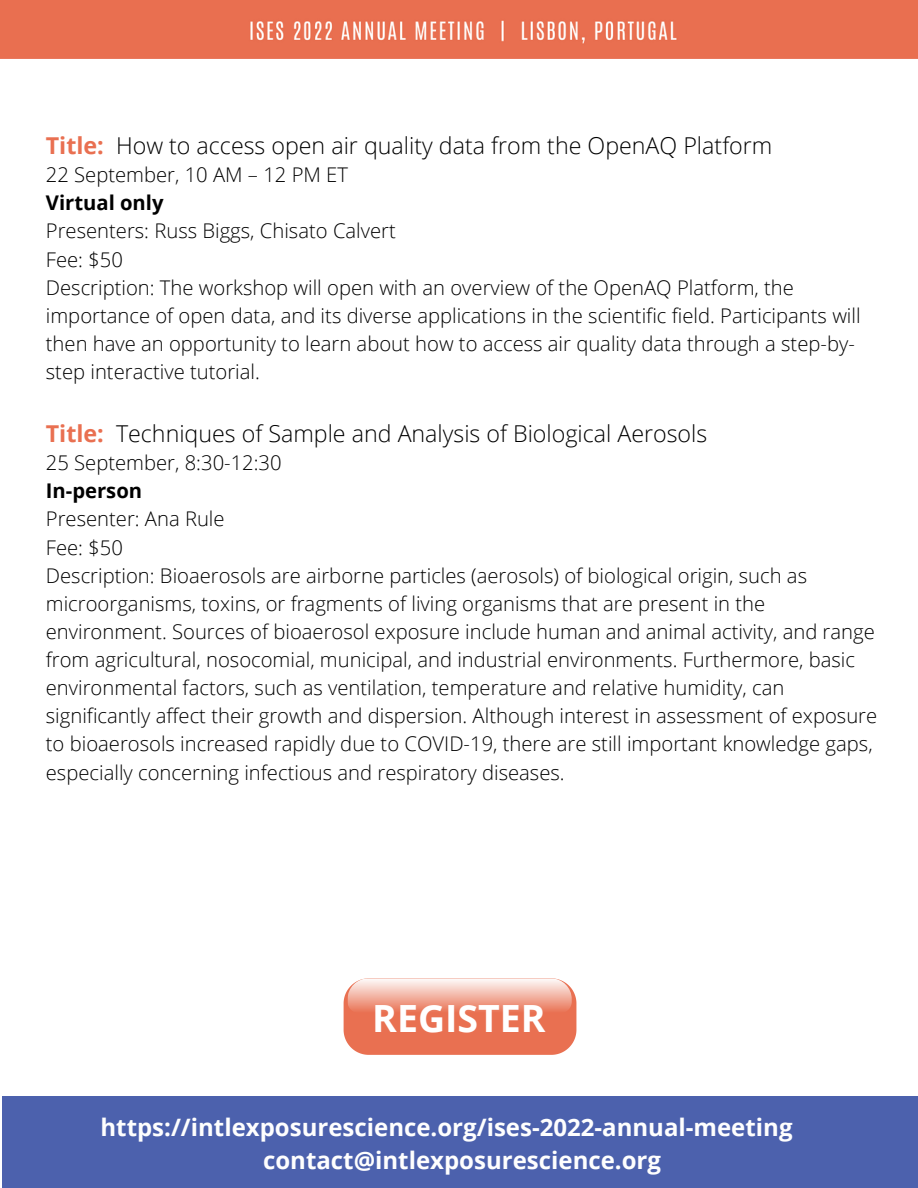
<style>
.page{position:relative;width:918px;height:1188px;background:#fff}
.page>*{position:absolute;margin:0;border:0;box-sizing:border-box;transform-origin:0 0}
.t1{font:700 37.5px "Open Sans";color:#fff}
.t2{font:700 24px/32.7px "Open Sans";color:#fefefe}
.t3{font:300 23.25px "Open Sans";color:#000}
.t4{font:300 20.25px/28.2px "Open Sans";color:#000}
.t5{font:700 20.25px "Open Sans";color:#000}
.s1{font-weight:700;color:#e97051}
</style>
<div class="page">
<img style="left:0;top:0;width:918px;height:58px">
<div style="left:2px;top:1096px;width:916px;height:92px;background:#4c61ad"></div>
<svg style="left:344px;top:978px;width:232px;height:77px;background:#ed917a"></svg>
<p class="t3" style="left:46px;top:129px;width:728px"><span class="s1">Title:</span> How to access open air quality data from the OpenAQ Platform</p>
<p class="t4" style="left:46px;top:160px;width:304px">22 September, 10 AM – 12 PM ET</p>
<p class="t5" style="left:46px;top:189px;width:119px">Virtual only</p>
<p class="t4" style="left:46px;top:216px;width:352px">Presenters: Russ Biggs, Chisato Calvert</p>
<p class="t4" style="left:46px;top:245px;width:79px">Fee: $50</p>
<p class="t4" style="left:46px;top:273px;width:816px">Description: The workshop will open with an overview of the OpenAQ Platform, the importance of open data, and its diverse applications in the scientific field. Participants will then have an opportunity to learn about how to access air quality data through a step-by&shy;step interactive tutorial.</p>
<p class="t3" style="left:46px;top:417px;width:663px"><span class="s1">Title:</span> Techniques of Sample and Analysis of Biological Aerosols</p>
<p class="t4" style="left:46px;top:448px;width:237px">25 September, 8:30-12:30</p>
<p class="t5" style="left:46px;top:477px;width:98px">In-person</p>
<p class="t4" style="left:46px;top:504px;width:180px">Presenter: Ana Rule</p>
<p class="t4" style="left:46px;top:533px;width:79px">Fee: $50</p>
<p class="t4" style="left:46px;top:561px;width:833px">Description: Bioaerosols are airborne particles (aerosols) of biological origin, such as microorganisms, toxins, or fragments of living organisms that are present in the environment. Sources of bioaerosol exposure include human and animal activity, and range from agricultural, nosocomial, municipal, and industrial environments. Furthermore, basic environmental factors, such as ventilation, temperature and relative humidity, can significantly affect their growth and dispersion. Although interest in assessment of exposure to bioaerosols increased rapidly due to COVID-19, there are still important knowledge gaps, especially concerning infectious and respiratory diseases.</p>
<p class="t1" style="left:372px;top:992px;width:175px">REGISTER</p>
<p class="t2" style="left:263px;top:1110px;width:531px;text-indent:-163px">https://intlexposurescience.org/ises-2022-annual-meeting contact@intlexposurescience.org</p>
</div>
